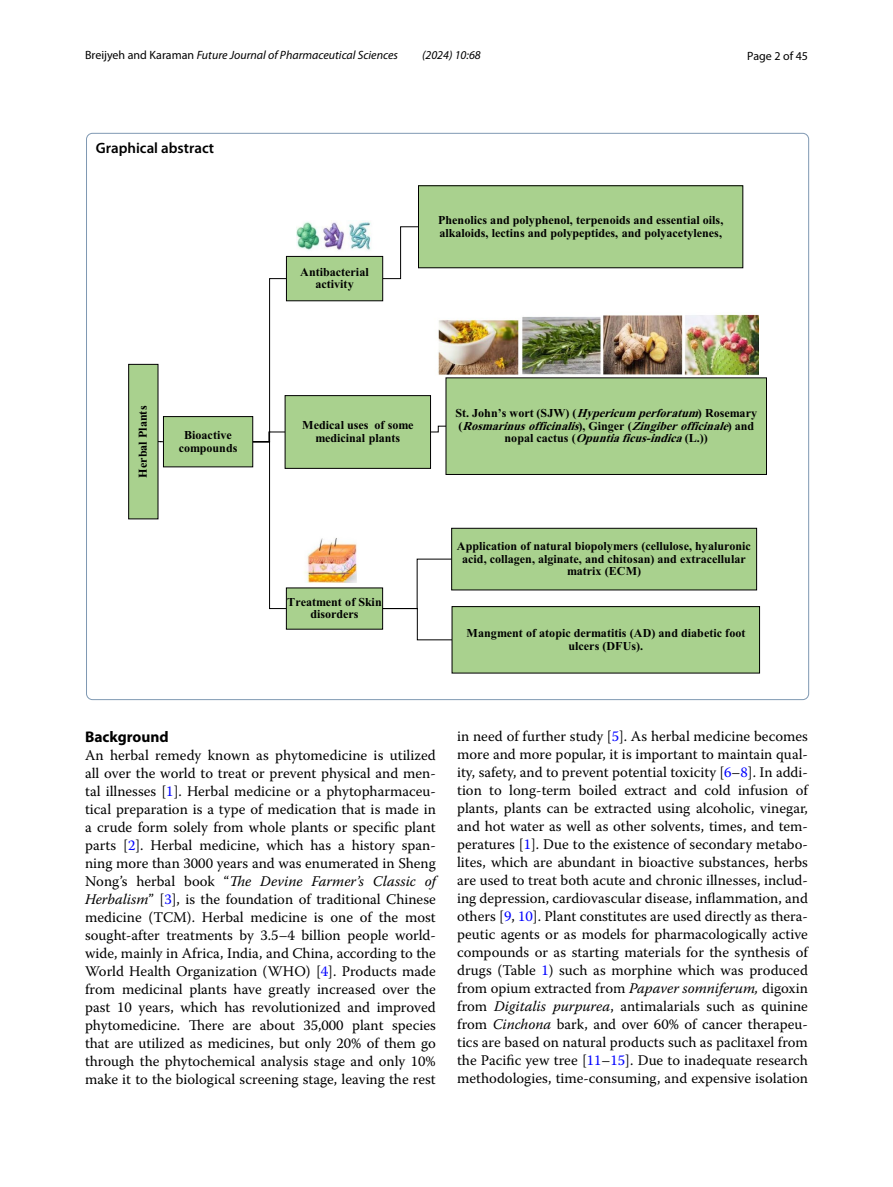
<style>
.page{position:relative;width:893px;height:1187px;background:#fff}
.page>*{position:absolute;margin:0;border:0;box-sizing:border-box;transform-origin:0 0}
.t1{font:700 15.45px "Myriad Pro";color:#000}
.t2{font:600 15px "Myriad Pro";color:#000}
.t3{font:14.7px/18px "Warnock Pro";color:#000;text-align:justify}
.t4{font:700 12.15px/12.5px "Times New Roman";color:#000;text-align:center}
.t5{font:700 12px/12.5px "Times New Roman";color:#000;text-align:center}
.t6{font:italic 700 12px/12.6px "Times New Roman";color:#000;text-align:center}
.t7{font:italic 12px "Myriad Pro";color:#000}
.t8{font:12px "Myriad Pro";color:#000}
.s1{font-style:normal}
.s2{color:#00f}
.s3{font-style:italic}
</style>
<div class="page">
<img style="left:303px;top:220px;width:456px;height:363px">
<svg style="left:157px;top:226px;width:296px;height:414px"></svg>
<div style="left:128px;top:364px;width:30px;height:155px;background:#a9d18e;border:1px solid #000"></div>
<div style="left:163px;top:416px;width:90px;height:51px;background:#a9d18e;border:1px solid #000"></div>
<div style="left:286px;top:587px;width:97px;height:42px;background:#a9d18e;border:1px solid #000"></div>
<div style="left:451px;top:528px;width:306px;height:62px;background:#a9d18e;border:1px solid #000"></div>
<div style="left:452px;top:606px;width:307px;height:67px;background:#a9d18e"></div>
<div style="left:452px;top:606px;width:308px;height:67px;border:1px solid #000"></div>
<div style="left:286px;top:256px;width:97px;height:45px;background:#a9d18e;border:1px solid #000"></div>
<div style="left:418px;top:186px;width:325px;height:82px;background:#a9d18e"></div>
<div style="left:418px;top:185px;width:325px;height:83px;border:1px solid #000"></div>
<div style="left:285px;top:395px;width:146px;height:74px;background:#a9d18e;border:1px solid #000"></div>
<div style="left:446px;top:378px;width:320px;height:96px;background:#a9d18e"></div>
<div style="left:445px;top:377px;width:322px;height:98px;border:1px solid #000"></div>
<p class="t7" style="left:85px;top:48px;width:314px"><span class="s1">Breijyeh and Karaman</span> Future Journal of Pharmaceutical Sciences</p>
<p class="t7" style="left:422px;top:48px;width:60px">(2024) 10:68</p>
<p class="t8" style="left:747px;top:48px;width:62px">Page 2 of 45</p>
<p class="t2" style="left:96px;top:138px;width:120px">Graphical abstract</p>
<p class="t5" style="left:136px;top:477px;width:73px;rotate:-90deg">Herbal Plants</p>
<p class="t5" style="left:179px;top:428px;width:60px">Bioactive compounds</p>
<p class="t4" style="left:300px;top:265px;width:70px">Antibacterial activity</p>
<p class="t5" style="left:438px;top:213px;width:287px;text-align:left">Phenolics and polyphenol, terpenoids and essential oils, alkaloids, lectins and polypeptides, and polyacetylenes,</p>
<p class="t4" style="left:302px;top:419px;width:113px">Medical uses of some</p>
<p class="t5" style="left:315px;top:431px;width:86px">medicinal plants</p>
<p class="t5" style="left:287px;top:595px;width:96px">Treatment of Skin disorders</p>
<p class="t6" style="left:455px;top:406px;width:303px"><span class="s1">St. John’s wort (SJW) (</span>Hypericumperforatum<span class="s1">) Rosemary (</span> Rosmarinusofficinalis<span class="s1">) , G i n g e r (</span> Zingiberofficinale<span class="s1">) a n d n o p a l c a c t u s (</span> Opuntiaficus-indica <span class="s1">( L . ) )</span></p>
<p class="t5" style="left:457px;top:539px;width:295px">Application of natural biopolymers (cellulose, hyaluronic acid, collagen, alginate, and chitosan) and extracellular matrix (ECM)</p>
<p class="t5" style="left:466px;top:626px;width:280px">Mangment of atopic dermatitis (AD) and diabetic foot ulcers (DFUs).</p>
<p class="t1" style="left:85px;top:726px;width:85px">Background</p>
<p class="t3" style="left:85px;top:745px;width:352px">An herbal remedy known as phytomedicine is utilized all over the world to treat or prevent physical and men&shy;tal illnesses [<span class="s2">1</span>]. Herbal medicine or a phytopharmaceu&shy;tical preparation is a type of medication that is made in a crude form solely from whole plants or specific plant parts [<span class="s2">2</span>]. Herbal medicine, which has a history span&shy;ning more than 3000 years and was enumerated in Sheng Nong’s herbal book “<span class="s3">The Devine Farmer’s Classic of Herbalism</span>” [<span class="s2">3</span>], is the foundation of traditional Chinese medicine (TCM). Herbal medicine is one of the most sought-after treatments by 3.5–4 billion people world&shy;wide, mainly in Africa, India, and China, according to the World Health Organization (WHO) [<span class="s2">4</span>]. Products made from medicinal plants have greatly increased over the past 10 years, which has revolutionized and improved phytomedicine. There are about 35,000 plant species that are utilized as medicines, but only 20% of them go through the phytochemical analysis stage and only 10% make it to the biological screening stage, leaving the rest</p>
<p class="t3" style="left:457px;top:726px;width:352px">in need of further study [<span class="s2">5</span>]. As herbal medicine becomes more and more popular, it is important to maintain qual&shy;ity, safety, and to prevent potential toxicity [<span class="s2">6</span>–<span class="s2">8</span>]. In addi&shy;tion to long-term boiled extract and cold infusion of plants, plants can be extracted using alcoholic, vinegar, and hot water as well as other solvents, times, and tem&shy;peratures [<span class="s2">1</span>]. Due to the existence of secondary metabo&shy;lites, which are abundant in bioactive substances, herbs are used to treat both acute and chronic illnesses, includ&shy;ing depression, cardiovascular disease, inflammation, and others [<span class="s2">9</span>, <span class="s2">10</span>]. Plant constitutes are used directly as thera&shy;peutic agents or as models for pharmacologically active compounds or as starting materials for the synthesis of drugs (Table <span class="s2">1</span>) such as morphine which was produced from opium extracted from <span class="s3">Papaver somniferum,</span> digoxin from <span class="s3">Digitalis purpurea</span>, antimalarials such as quinine from <span class="s3">Cinchona</span> bark, and over 60% of cancer therapeu&shy;tics are based on natural products such as paclitaxel from the Pacific yew tree [<span class="s2">11</span>–<span class="s2">15</span>]. Due to inadequate research methodologies, time-consuming, and expensive isolation</p>
</div>
